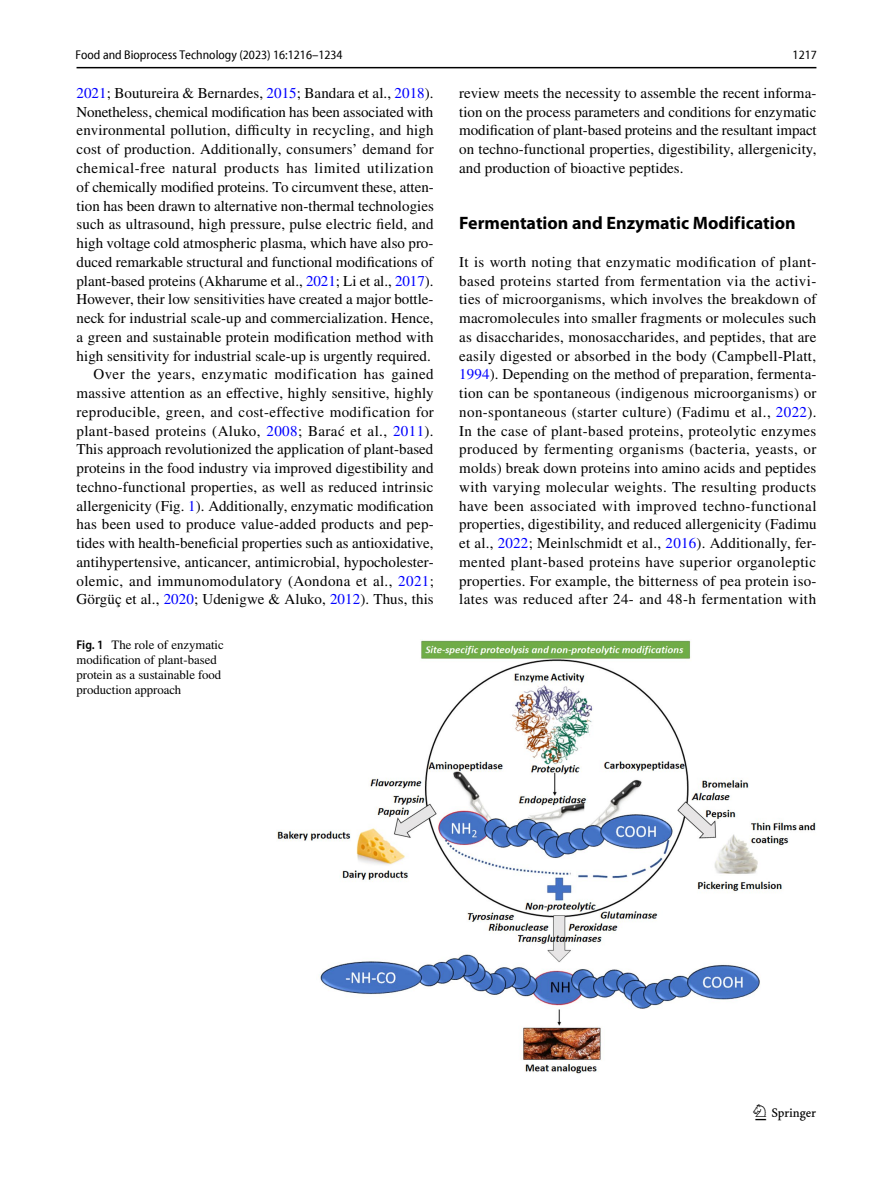
<style>
.page{position:relative;width:893px;height:1187px;background:#fff}
.page>*{position:absolute;margin:0;border:0;box-sizing:border-box;transform-origin:0 0}
.t1{font:22.5px "Springnew Regular 3";color:#000}
.t2{font:700 18px "Myriad Pro";color:#000}
.t3{font:15px/18.8px "STIX";letter-spacing:.005em;color:#000;text-align:justify}
.t4{font:12.75px/15px "STIX";color:#000}
.t5{font:semi-condensed 12.75px "Myriad Pro Unic";color:#000}
.s1{color:#00f}
.s2{font-family:"Myriad Pro";font-weight:600;font-stretch:semi-condensed}
</style>
<div class="page">
<hr style="left:77px;top:67px;width:739px;height:1px;background:#000">
<img style="left:276px;top:640px;width:540px;height:433px">
<p class="t5" style="left:76px;top:50px;width:269px">Food and Bioprocess Technology (2023) 16:1216–1234</p>
<p class="t3" style="left:77px;top:84px;width:359px;text-align:right"><span class="s1">2021</span>; Boutureira &amp; Bernardes, <span class="s1">2015</span>; Bandara et al., <span class="s1">2018</span>).<br>Nonetheless, chemical modification has been associated with environmental pollution, difficulty in recycling, and high cost of production. Additionally, consumers’ demand for chemical-free natural products has limited utilization of chemically modified proteins. To circumvent these, atten&shy;tion has been drawn to alternative non-thermal technologies such as ultrasound, high pressure, pulse electric field, and high voltage cold atmospheric plasma, which have also pro&shy;duced remarkable structural and functional modifications of plant-based proteins (Akharume et al., <span class="s1">2021</span>; Li et al., <span class="s1">2017</span>).<br>However, their low sensitivities have created a major bottle&shy;neck for industrial scale-up and commercialization. Hence, a green and sustainable protein modification method with high sensitivity for industrial scale-up is urgently required.<br>Over the years, enzymatic modification has gained massive attention as an effective, highly sensitive, highly reproducible, green, and cost-effective modification for plant-based proteins (Aluko, <span class="s1">2008</span>; Barać et al., <span class="s1">2011</span>).<br>This approach revolutionized the application of plant-based proteins in the food industry via improved digestibility and techno-functional properties, as well as reduced intrinsic allergenicity (Fig. <span class="s1">1</span>). Additionally, enzymatic modification has been used to produce value-added products and pep&shy;tides with health-beneficial properties such as antioxidative, antihypertensive, anticancer, antimicrobial, hypocholester&shy;olemic, and immunomodulatory (Aondona et al., <span class="s1">2021</span>; Görgüç et al., <span class="s1">2020</span>; Udenigwe &amp; Aluko, <span class="s1">2012</span>). Thus, this</p>
<p class="t3" style="left:459px;top:84px;width:359px">review meets the necessity to assemble the recent informa&shy;tion on the process parameters and conditions for enzymatic modification of plant-based proteins and the resultant impact on techno-functional properties, digestibility, allergenicity, and production of bioactive peptides.</p>
<p class="t5" style="left:793px;top:50px;width:26px">1217</p>
<p class="t2" style="left:459px;top:211px;width:338px">Fermentation and Enzymatic Modification</p>
<p class="t3" style="left:459px;top:253px;width:359px">It is worth noting that enzymatic modification of plant&shy;based proteins started from fermentation via the activi&shy;ties of microorganisms, which involves the breakdown of macromolecules into smaller fragments or molecules such as disaccharides, monosaccharides, and peptides, that are easily digested or absorbed in the body (Campbell-Platt, <span class="s1">1994</span>). Depending on the method of preparation, fermenta&shy;tion can be spontaneous (indigenous microorganisms) or non-spontaneous (starter culture) (Fadimu et al., <span class="s1">2022</span>).<br>In the case of plant-based proteins, proteolytic enzymes produced by fermenting organisms (bacteria, yeasts, or molds) break down proteins into amino acids and peptides with varying molecular weights. The resulting products have been associated with improved techno-functional properties, digestibility, and reduced allergenicity (Fadimu et al., <span class="s1">2022</span>; Meinlschmidt et al., <span class="s1">2016</span>). Additionally, fer&shy;mented plant-based proteins have superior organoleptic properties. For example, the bitterness of pea protein iso&shy;lates was reduced after 24- and 48-h fermentation with</p>
<p class="t4" style="left:77px;top:638px;width:149px"><span class="s2">Fig. 1</span> The role of enzymatic modification of plant-based protein as a sustainable food production approach</p>
<h1 class="t1" style="left:755px;top:1104px;width:62px">1 3</h1>
</div>
